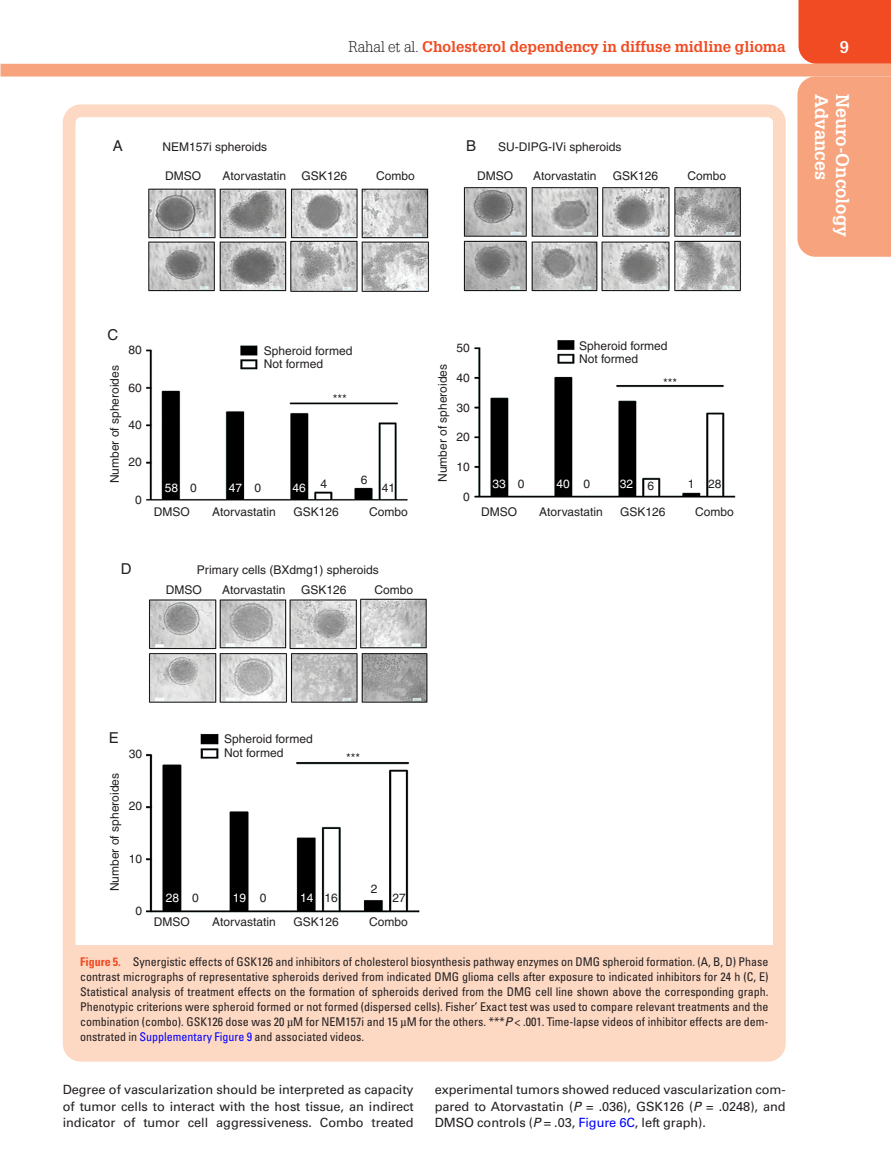
<style>
.page{position:relative;width:891px;height:1175px;background:#fff}
.page>*{position:absolute;margin:0;border:0;box-sizing:border-box;transform-origin:0 0}
.t1{font:700 18px "Glypha LT Std";color:#fff}
.t2{font:700 16.5px "Glypha LT Std";color:#fff}
.t3{font:700 15px "Glypha LT Std";color:#f04b22}
.t4{font:15px "Helvetica";color:#231f20}
.TextInd{font:12.75px/16.5px "Univers LT Std";letter-spacing:-.005em;color:#231f20;text-align:justify}
.FigCapt{font:condensed 12px/15px "Univers LT Std";color:#231f20;text-align:justify}
.t5{font:12px/13.4px "Helvetica";color:#231f20}
.t6{font:12px "Helvetica";color:#fff}
.s1{font-weight:300;color:#231f20}
.s2{color:#231f20}
.s3{font-weight:700;color:#f04b22}
.s4{font-family:"Gandhari Unicode";font-stretch:normal}
.s5{font-style:italic;font-stretch:normal}
.s6{color:#00f}
.s7{font-style:italic}
</style>
<div class="page">
<div style="left:799px;top:0;width:92px;height:64px;background:#f04b22"></div>
<div style="left:1px;top:64px;width:890px;height:12px;background:#f7a37d"></div>
<div style="left:797px;top:76px;width:94px;height:181px;background:#f7a37d"></div>
<div style="left:71px;top:945px;width:707px;height:103px;background:#fdd8c3"></div>
<img style="left:146px;top:187px;width:595px;height:726px">
<div style="left:63px;top:104px;width:723px;height:957px;border:13px solid #fdd8c3;border-radius:12px"></div>
<p class="t3" style="left:348px;top:37px;width:439px"><span class="s1">Rahal et al.</span> Cholesterol dependency in diffuse midline glioma</p>
<h2 class="t2" style="left:840px;top:37px;width:11px">9</h2>
<h1 class="t1" style="left:833px;top:94px;width:88px;rotate:90deg">Advances</h1>
<h1 class="t1" style="left:854px;top:94px;width:145px;rotate:90deg">Neuro-Oncology</h1>
<p class="t4" style="left:113px;top:137px;width:12px">A</p>
<p class="t5" style="left:163px;top:140px;width:106px">NEM157i spheroids</p>
<p class="t4" style="left:466px;top:137px;width:12px">B</p>
<p class="t5" style="left:498px;top:140px;width:125px">SU-DIPG-IVi spheroids</p>
<p class="t5" style="left:477px;top:169px;width:37px">DMSO</p>
<p class="t5" style="left:533px;top:169px;width:65px">Atorvastatin</p>
<p class="t5" style="left:613px;top:169px;width:47px">GSK126</p>
<p class="t5" style="left:688px;top:169px;width:40px">Combo</p>
<p class="t5" style="left:165px;top:169px;width:37px">DMSO</p>
<p class="t5" style="left:223px;top:169px;width:65px">Atorvastatin</p>
<p class="t5" style="left:302px;top:169px;width:47px">GSK126</p>
<p class="t5" style="left:376px;top:169px;width:40px">Combo</p>
<p class="t4" style="left:107px;top:326px;width:12px">C</p>
<p class="t5" style="left:128px;top:343px;width:15px">80</p>
<p class="t5" style="left:108px;top:483px;width:120px;rotate:-90deg">Number of spheroides</p>
<p class="t5" style="left:128px;top:381px;width:15px">60</p>
<p class="t5" style="left:128px;top:418px;width:15px">40</p>
<p class="t5" style="left:128px;top:455px;width:15px">20</p>
<p class="t5" style="left:135px;top:492px;width:8px">0</p>
<p class="t5" style="left:264px;top:344px;width:90px">Spheroid formed</p>
<p class="t5" style="left:333px;top:392px;width:16px">***</p>
<p class="t5" style="left:264px;top:357px;width:61px">Not formed</p>
<p class="t6" style="left:165px;top:481px;width:33px">58 <span class="s2">0</span></p>
<p class="t6" style="left:229px;top:481px;width:15px">47</p>
<p class="t6" style="left:292px;top:481px;width:36px">46 <sup>4</sup></p>
<p class="t5" style="left:361px;top:473px;width:8px">6</p>
<p class="t5" style="left:254px;top:481px;width:8px">0</p>
<p class="t5" style="left:382px;top:481px;width:15px">41</p>
<p class="t5" style="left:457px;top:341px;width:15px">50</p>
<p class="t5" style="left:457px;top:371px;width:15px">40</p>
<p class="t5" style="left:457px;top:400px;width:15px">30</p>
<p class="t5" style="left:457px;top:430px;width:15px">20</p>
<p class="t5" style="left:436px;top:482px;width:120px;rotate:-90deg">Number of spheroides</p>
<p class="t5" style="left:457px;top:460px;width:15px">10</p>
<p class="t5" style="left:463px;top:489px;width:8px">0</p>
<p class="t5" style="left:579px;top:339px;width:90px">Spheroid formed<br>Not formed</p>
<p class="t5" style="left:663px;top:376px;width:16px">***</p>
<p class="t6" style="left:493px;top:477px;width:33px">33 <span class="s2">0</span></p>
<p class="t6" style="left:557px;top:477px;width:35px">40 <span class="s2">0</span></p>
<p class="t6" style="left:620px;top:477px;width:36px">32 <span class="s2">6</span></p>
<p class="t5" style="left:688px;top:477px;width:35px">1 28</p>
<p class="t5" style="left:154px;top:504px;width:37px">DMSO</p>
<p class="t5" style="left:212px;top:504px;width:65px">Atorvastatin</p>
<p class="t5" style="left:294px;top:504px;width:47px">GSK126</p>
<p class="t5" style="left:369px;top:504px;width:40px">Combo</p>
<p class="t5" style="left:481px;top:504px;width:37px">DMSO</p>
<p class="t5" style="left:539px;top:504px;width:65px">Atorvastatin</p>
<p class="t5" style="left:620px;top:504px;width:47px">GSK126</p>
<p class="t5" style="left:695px;top:504px;width:40px">Combo</p>
<p class="t4" style="left:121px;top:559px;width:12px">D</p>
<p class="t5" style="left:197px;top:562px;width:183px">Primary cells (BXdmg1) spheroids</p>
<p class="t5" style="left:166px;top:582px;width:37px">DMSO</p>
<p class="t5" style="left:222px;top:582px;width:65px">Atorvastatin</p>
<p class="t5" style="left:301px;top:582px;width:47px">GSK126</p>
<p class="t5" style="left:375px;top:582px;width:40px">Combo</p>
<p class="t4" style="left:109px;top:729px;width:12px">E</p>
<p class="t5" style="left:129px;top:747px;width:15px">30</p>
<p class="t5" style="left:108px;top:891px;width:120px;rotate:-90deg">Number of spheroides</p>
<p class="t5" style="left:129px;top:799px;width:15px">20</p>
<p class="t5" style="left:129px;top:851px;width:15px">10</p>
<p class="t5" style="left:135px;top:903px;width:8px">0</p>
<p class="t5" style="left:224px;top:732px;width:90px">Spheroid formed</p>
<p class="t5" style="left:224px;top:745px;width:61px">Not formed</p>
<p class="t5" style="left:346px;top:751px;width:16px">***</p>
<p class="t5" style="left:371px;top:882px;width:8px">2</p>
<p class="t6" style="left:166px;top:890px;width:35px">28 <span class="s2">0</span></p>
<p class="t6" style="left:233px;top:890px;width:15px">19</p>
<p class="t6" style="left:300px;top:890px;width:39px">14 <span class="s2">16</span></p>
<p class="t5" style="left:260px;top:891px;width:8px">0</p>
<p class="t5" style="left:392px;top:891px;width:15px">27</p>
<p class="t5" style="left:154px;top:915px;width:37px">DMSO</p>
<p class="t5" style="left:212px;top:915px;width:65px">Atorvastatin</p>
<p class="t5" style="left:294px;top:915px;width:47px">GSK126</p>
<p class="t5" style="left:369px;top:915px;width:40px">Combo</p>
<p class="FigCapt" style="left:80px;top:954px;width:690px"><span class="s3">Figure 5.</span> Synergistic effects of GSK126 and inhibitors of cholesterol biosynthesis pathway enzymes on DMG spheroid formation. (A, B, D) Phase contrast micrographs of representative spheroids derived from indicated DMG glioma cells after exposure to indicated inhibitors for 24 h (C, E)<br>Statistical analysis of treatment effects on the formation of spheroids derived from the DMG cell line shown above the corresponding graph.<br>Phenotypic criterions were spheroid formed or not formed (dispersed cells). Fisher’ Exact test was used to compare relevant treatments and the combination (combo). GSK126 dose was 20 <span class="s4">µ</span>M for NEM157i and 15 <span class="s4">µ</span>M for the others. ***<span class="s5">P</span> &lt; .001. Time-lapse videos of inhibitor effects are dem&shy;onstrated in <span class="s6">Supplementary Figure 9</span> and associated videos.</p>
<p class="TextInd" style="left:63px;top:1081px;width:352px">Degree of vascularization should be interpreted as capacity of tumor cells to interact with the host tissue, an indirect indicator of tumor cell aggressiveness. Combo treated</p>
<p class="TextInd" style="left:435px;top:1081px;width:353px">experimental tumors showed reduced vascularization com&shy;pared to Atorvastatin (<span class="s7">P</span> = .036), GSK126 (<span class="s7">P</span> = .0248), and DMSO controls (<span class="s7">P</span> = .03, <span class="s6">Figure 6C</span>, left graph).</p>
</div>
